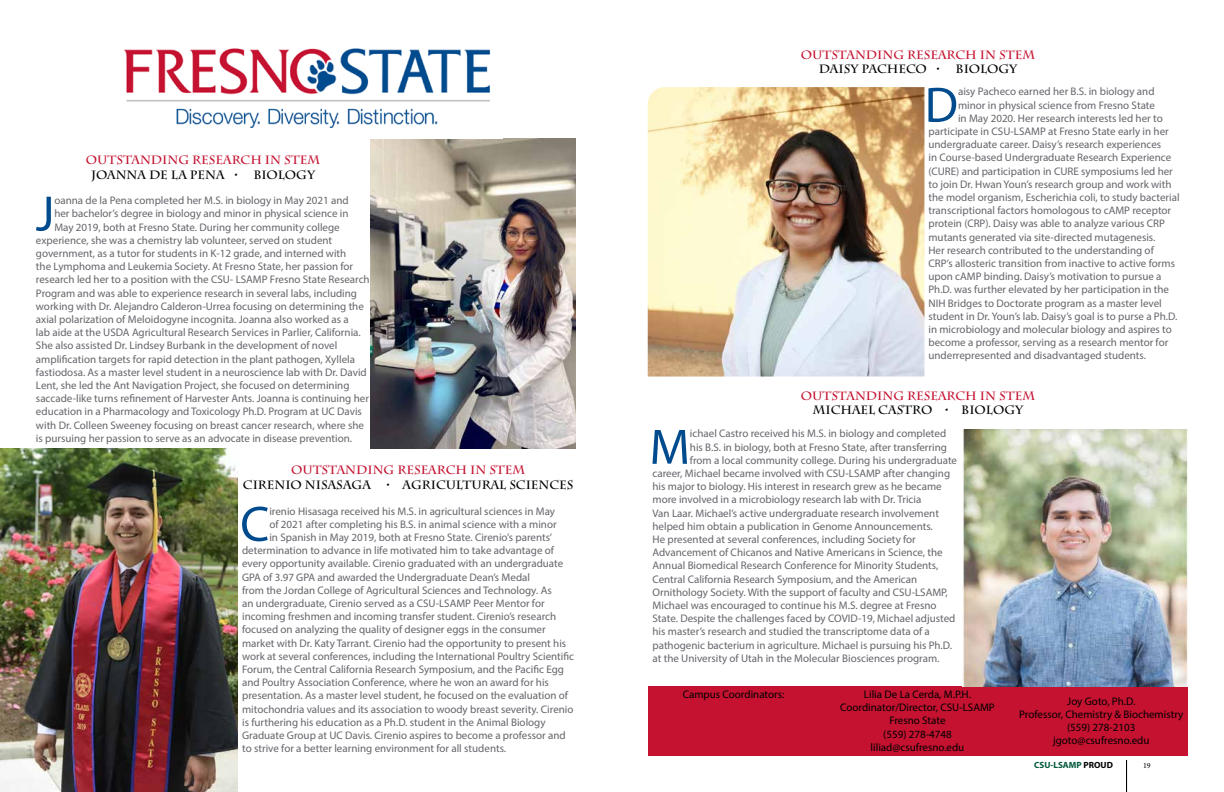
<style>
.page{position:relative;width:1224px;height:792px;background:#fff}
.page>*{position:absolute;margin:0;border:0;box-sizing:border-box;transform-origin:0 0}
.t1{font:50.2px "Myriad Pro";color:#004b8d}
.t2{font:700 12px "Charlemagne Std";color:#c41230}
.t3{font:700 12px "Charlemagne Std";color:#000}
.t4{font:11px "Myriad Pro";color:#65646b}
.t5{font:11px/13.2px "Myriad Pro";color:#000;text-align:center}
.t6{font:700 9px "Myriad Pro";color:#00583d}
.t7{font:8px "Minion Pro";color:#000}
.s1{color:#000}
</style>
<div class="page">
<hr style="left:1126px;top:760px;width:1px;height:32px;background:#000">
<img style="left:370px;top:138px;width:206px;height:311px">
<img style="left:124px;top:48px;width:366px;height:80px">
<img style="left:648px;top:87px;width:276px;height:290px">
<img style="left:0;top:449px;width:238px;height:343px">
<div style="left:648px;top:687px;width:540px;height:69px;background:#c41230"></div>
<img style="left:963px;top:429px;width:224px;height:258px">
<p class="t2" style="left:86px;top:153px;width:236px">OUTSTANDING RESEARCH IN STEM</p>
<p class="t3" style="left:91px;top:167px;width:149px">JOANNA DE LA PENA •</p>
<p class="t3" style="left:253px;top:167px;width:63px">BIOLOGY</p>
<h1 class="t1" style="left:36px;top:183px;width:20px">J</h1>
<p class="t4" style="left:54px;top:194px;width:296px">oanna de la Pena completed her M.S. in biology in May 2021 and</p>
<p class="t4" style="left:54px;top:207px;width:296px">her bachelor’s degree in biology and minor in physical science in</p>
<p class="t4" style="left:54px;top:220px;width:287px">May 2019, both at Fresno State. During her community college</p>
<p class="t4" style="left:36px;top:233px;width:298px">experience, she was a chemistry lab volunteer, served on student</p>
<p class="t4" style="left:36px;top:246px;width:312px">government, as a tutor for students in K-12 grade, and interned with</p>
<p class="t4" style="left:36px;top:260px;width:319px">the Lymphoma and Leukemia Society. At Fresno State, her passion for</p>
<p class="t4" style="left:36px;top:273px;width:335px">research led her to a position with the CSU- LSAMP Fresno State Research</p>
<p class="t4" style="left:36px;top:286px;width:323px">Program and was able to experience research in several labs, including</p>
<p class="t4" style="left:36px;top:299px;width:329px">working with Dr. Alejandro Calderon-Urrea focusing on determining the</p>
<p class="t4" style="left:36px;top:312px;width:314px">axial polarization of Meloidogyne incognita. Joanna also worked as a</p>
<p class="t4" style="left:36px;top:326px;width:326px">lab aide at the USDA Agricultural Research Services in Parlier, California.</p>
<p class="t4" style="left:36px;top:339px;width:303px">She also assisted Dr. Lindsey Burbank in the development of novel</p>
<p class="t4" style="left:36px;top:352px;width:321px">amplification targets for rapid detection in the plant pathogen, Xyllela</p>
<p class="t4" style="left:36px;top:365px;width:332px">fastiodosa. As a master level student in a neuroscience lab with Dr. David</p>
<p class="t4" style="left:36px;top:378px;width:315px">Lent, she led the Ant Navigation Project, she focused on determining</p>
<p class="t4" style="left:36px;top:392px;width:335px">saccade-like turns refinement of Harvester Ants. Joanna is continuing her</p>
<p class="t4" style="left:36px;top:405px;width:327px">education in a Pharmacology and Toxicology Ph.D. Program at UC Davis</p>
<p class="t4" style="left:36px;top:418px;width:330px">with Dr. Colleen Sweeney focusing on breast cancer research, where she</p>
<p class="t4" style="left:36px;top:431px;width:318px">is pursuing her passion to serve as an advocate in disease prevention.</p>
<p class="t2" style="left:291px;top:463px;width:236px">OUTSTANDING RESEARCH IN STEM</p>
<p class="t3" style="left:243px;top:478px;width:332px">CIRENIO NISASAGA • AGRICULTURAL SCIENCES</p>
<h1 class="t1" style="left:240px;top:493px;width:31px">C</h1>
<p class="t4" style="left:269px;top:504px;width:287px">irenio Hisasaga received his M.S. in agricultural sciences in May</p>
<p class="t4" style="left:269px;top:517px;width:289px">of 2021 after completing his B.S. in animal science with a minor</p>
<p class="t4" style="left:269px;top:530px;width:284px">in Spanish in May 2019, both at Fresno State. Cirenio’s parents’</p>
<p class="t4" style="left:242px;top:544px;width:314px">determination to advance in life motivated him to take advantage of</p>
<p class="t4" style="left:242px;top:557px;width:323px">every opportunity available. Cirenio graduated with an undergraduate</p>
<p class="t4" style="left:242px;top:570px;width:290px">GPA of 3.97 GPA and awarded the Undergraduate Dean’s Medal</p>
<p class="t4" style="left:242px;top:583px;width:311px">from the Jordan College of Agricultural Sciences and Technology. As</p>
<p class="t4" style="left:242px;top:596px;width:304px">an undergraduate, Cirenio served as a CSU-LSAMP Peer Mentor for</p>
<p class="t4" style="left:242px;top:610px;width:316px">incoming freshmen and incoming transfer student. Cirenio’s research</p>
<p class="t4" style="left:242px;top:623px;width:305px">focused on analyzing the quality of designer eggs in the consumer</p>
<p class="t4" style="left:242px;top:636px;width:326px">market with Dr. Katy Tarrant. Cirenio had the opportunity to present his</p>
<p class="t4" style="left:242px;top:649px;width:334px">work at several conferences, including the International Poultry Scientific</p>
<p class="t4" style="left:242px;top:662px;width:323px">Forum, the Central California Research Symposium, and the Pacific Egg</p>
<p class="t4" style="left:242px;top:676px;width:308px">and Poultry Association Conference, where he won an award for his</p>
<p class="t4" style="left:242px;top:689px;width:328px">presentation. As a master level student, he focused on the evaluation of</p>
<p class="t4" style="left:242px;top:702px;width:333px">mitochondria values and its association to woody breast severity. Cirenio</p>
<p class="t4" style="left:242px;top:715px;width:305px">is furthering his education as a Ph.D. student in the Animal Biology</p>
<p class="t4" style="left:242px;top:728px;width:325px">Graduate Group at UC Davis. Cirenio aspires to become a professor and</p>
<p class="t4" style="left:242px;top:742px;width:266px">to strive for a better learning environment for all students.</p>
<p class="t2" style="left:801px;top:48px;width:236px">OUTSTANDING RESEARCH IN STEM</p>
<p class="t3" style="left:819px;top:62px;width:200px">DAISY PACHECO • BIOLOGY</p>
<h1 class="t1" style="left:925px;top:74px;width:35px">D</h1>
<p class="t4" style="left:958px;top:85px;width:198px">aisy Pacheco earned her B.S. in biology and</p>
<p class="t4" style="left:958px;top:98px;width:198px">minor in physical science from Fresno State</p>
<p class="t4" style="left:958px;top:111px;width:206px">in May 2020. Her research interests led her to</p>
<p class="t4" style="left:928px;top:124px;width:242px">participate in CSU-LSAMP at Fresno State early in her</p>
<p class="t4" style="left:928px;top:138px;width:234px">undergraduate career. Daisy’s research experiences</p>
<p class="t4" style="left:928px;top:151px;width:244px">in Course-based Undergraduate Research Experience</p>
<p class="t4" style="left:928px;top:164px;width:246px">(CURE) and participation in CURE symposiums led her</p>
<p class="t4" style="left:928px;top:177px;width:245px">to join Dr. Hwan Youn’s research group and work with</p>
<p class="t4" style="left:928px;top:190px;width:253px">the model organism, Escherichia coli, to study bacterial</p>
<p class="t4" style="left:928px;top:204px;width:244px">transcriptional factors homologous to cAMP receptor</p>
<p class="t4" style="left:928px;top:217px;width:238px">protein (CRP). Daisy was able to analyze various CRP</p>
<p class="t4" style="left:928px;top:230px;width:229px">mutants generated via site-directed mutagenesis.</p>
<p class="t4" style="left:928px;top:243px;width:227px">Her research contributed to the understanding of</p>
<p class="t4" style="left:928px;top:256px;width:248px">CRP’s allosteric transition from inactive to active forms</p>
<p class="t4" style="left:928px;top:270px;width:235px">upon cAMP binding. Daisy’s motivation to pursue a</p>
<p class="t4" style="left:928px;top:283px;width:242px">Ph.D. was further elevated by her participation in the</p>
<p class="t4" style="left:928px;top:296px;width:235px">NIH Bridges to Doctorate program as a master level</p>
<p class="t4" style="left:928px;top:309px;width:250px">student in Dr. Youn’s lab. Daisy’s goal is to purse a Ph.D.</p>
<p class="t4" style="left:928px;top:322px;width:245px">in microbiology and molecular biology and aspires to</p>
<p class="t4" style="left:928px;top:336px;width:241px">become a professor, serving as a research mentor for</p>
<p class="t4" style="left:928px;top:349px;width:219px">underrepresented and disadvantaged students.</p>
<p class="t2" style="left:801px;top:389px;width:236px">OUTSTANDING RESEARCH IN STEM</p>
<p class="t3" style="left:813px;top:403px;width:212px">MICHAEL CASTRO • BIOLOGY</p>
<h1 class="t1" style="left:650px;top:416px;width:42px">M</h1>
<p class="t4" style="left:690px;top:427px;width:258px">ichael Castro received his M.S. in biology and completed</p>
<p class="t4" style="left:690px;top:440px;width:259px">his B.S. in biology, both at Fresno State, after transferring</p>
<p class="t4" style="left:690px;top:453px;width:269px">from a local community college. During his undergraduate</p>
<p class="t4" style="left:653px;top:467px;width:299px">career, Michael became involved with CSU-LSAMP after changing</p>
<p class="t4" style="left:653px;top:480px;width:291px">his major to biology. His interest in research grew as he became</p>
<p class="t4" style="left:653px;top:493px;width:270px">more involved in a microbiology research lab with Dr. Tricia</p>
<p class="t4" style="left:653px;top:506px;width:288px">Van Laar. Michael’s active undergraduate research involvement</p>
<p class="t4" style="left:653px;top:519px;width:282px">helped him obtain a publication in Genome Announcements.</p>
<p class="t4" style="left:653px;top:533px;width:265px">He presented at several conferences, including Society for</p>
<p class="t4" style="left:653px;top:546px;width:292px">Advancement of Chicanos and Native Americans in Science, the</p>
<p class="t4" style="left:653px;top:559px;width:287px">Annual Biomedical Research Conference for Minority Students,</p>
<p class="t4" style="left:653px;top:572px;width:266px">Central California Research Symposium, and the American</p>
<p class="t4" style="left:653px;top:585px;width:297px">Ornithology Society. With the support of faculty and CSU-LSAMP,</p>
<p class="t4" style="left:653px;top:599px;width:286px">Michael was encouraged to continue his M.S. degree at Fresno</p>
<p class="t4" style="left:653px;top:612px;width:304px">State. Despite the challenges faced by COVID-19, Michael adjusted</p>
<p class="t4" style="left:653px;top:625px;width:279px">his master’s research and studied the transcriptome data of a</p>
<p class="t4" style="left:653px;top:638px;width:301px">pathogenic bacterium in agriculture. Michael is pursuing his Ph.D.</p>
<p class="t4" style="left:653px;top:651px;width:288px">at the University of Utah in the Molecular Biosciences program.</p>
<p class="t5" style="left:683px;top:688px;width:103px">Campus Coordinators:</p>
<p class="t5" style="left:840px;top:688px;width:156px">Lilia De La Cerda, M.P.H.<br>Coordinator/Director, CSU-LSAMP<br>Fresno State<br>(559) 278-4748 liliad@csufresno.edu</p>
<p class="t5" style="left:1019px;top:694px;width:166px">Joy Goto, Ph.D.<br>Professor, Chemistry &amp; Biochemistry (559) 278-2103 jgoto@csufresno.edu</p>
<p class="t6" style="left:1034px;top:759px;width:80px">CSU-LSAMP <span class="s1">PROUD</span></p>
<p class="t7" style="left:1143px;top:760px;width:9px">19</p>
</div>
